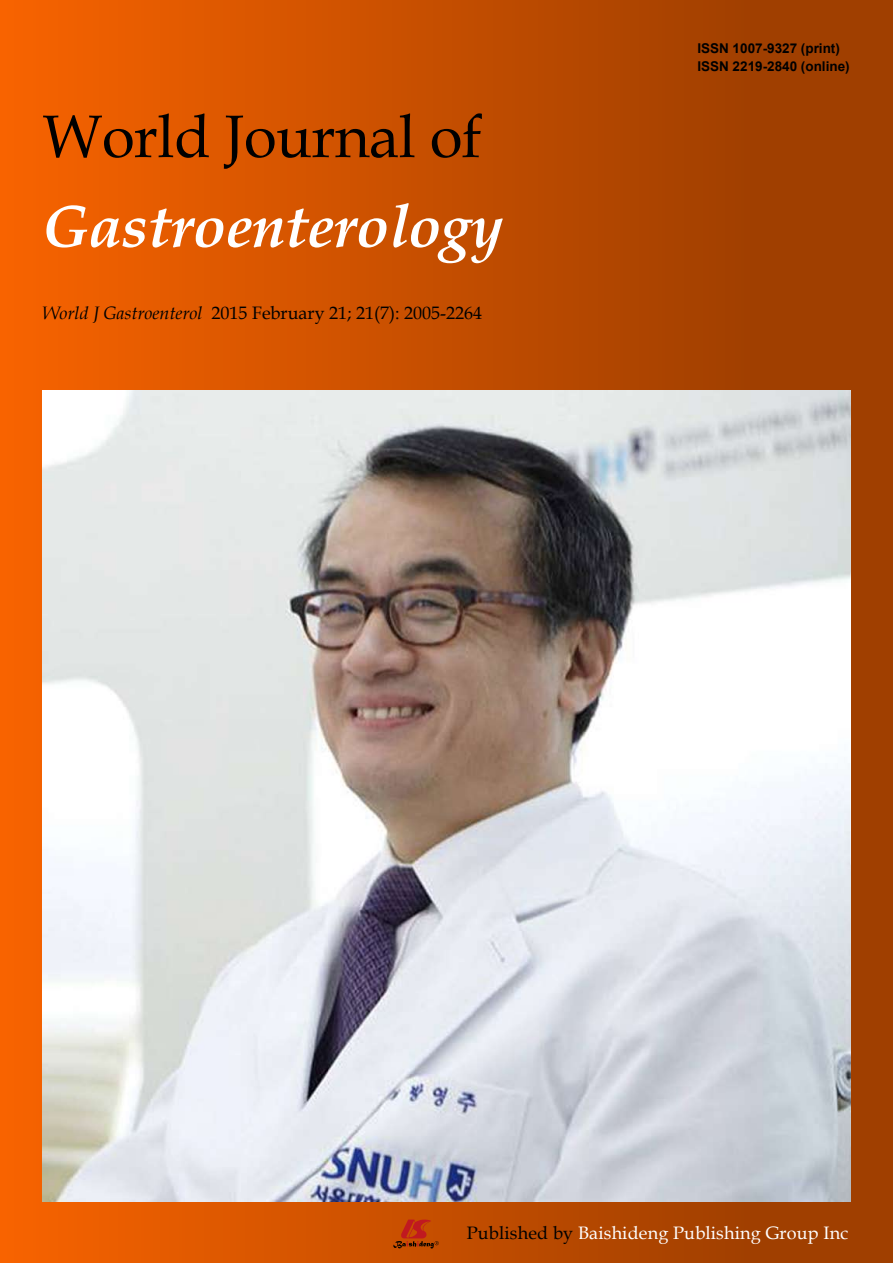
<style>
.page{position:relative;width:893px;height:1263px;background:#fff}
.page>*{position:absolute;margin:0;border:0;box-sizing:border-box;transform-origin:0 0}
.t1{font:italic 700 60px/89.7px "Book Antiqua";letter-spacing:-.01em;color:#fff}
.t2{font:18px "Book Antiqua";color:#000}
.t3{font:18px "Book Antiqua";letter-spacing:.01em;color:#fff}
.t4{font:700 13.5px/18px "Arial";color:#000}
.s1{font-weight:400;font-style:normal;color:#000}
.s2{font-style:italic}
.s3{color:#000}
</style>
<div class="page">
<div style="left:0;top:0;width:893px;height:1263px;background:linear-gradient(to right,#f66301,#953b01)"></div>
<svg style="left:393px;top:1219px;width:46px;height:29px"></svg>
<img style="left:43px;top:390px;width:807px;height:811px">
<p class="t1" style="left:43px;top:91px;width:463px"><span class="s1">World Journal of<br></span>Gastroenterology</p>
<p class="t2" style="left:43px;top:300px;width:441px"><span class="s2">World J Gastroenterol</span> 2015 February 21; 21(7): 2005-2264</p>
<p class="t4" style="left:697px;top:40px;width:154px">ISSN 1007-9327 (print)<br>ISSN 2219-2840 (online)</p>
<p class="t3" style="left:467px;top:1220px;width:383px"><span class="s3">Published by</span> Baishideng Publishing Group Inc</p>
</div>
